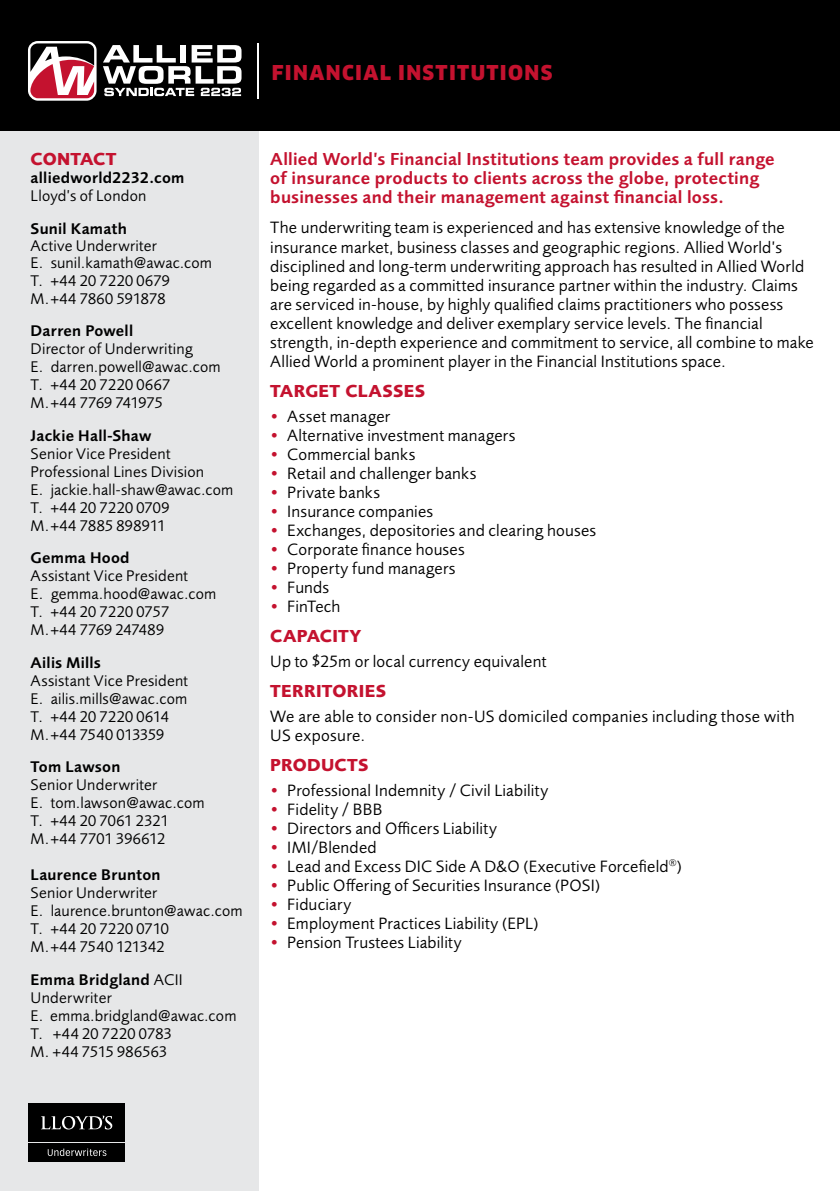
<style>
.page{position:relative;width:840px;height:1191px;background:#fff}
.page>*{position:absolute;margin:0;border:0;box-sizing:border-box;transform-origin:0 0}
.t1{font:900 20px "Clan Pro";letter-spacing:.07em;color:#c4122f}
.t2{font:600 18px/19px "Foundry Sans";letter-spacing:.015em;color:#c4122f}
.t3{font:700 18px "Foundry Sans";letter-spacing:.015em;color:#c4122f}
.t4{font:17px/19px "Foundry Sans";letter-spacing:.015em;color:#000}
.t5{font:16px/18px "Foundry Sans";letter-spacing:.015em;color:#000}
.t6{font:600 16px "Foundry Sans";letter-spacing:.015em;color:#000}
.s1{font-weight:600}
.s2{color:#c4122f}
</style>
<div class="page">
<div style="left:0;top:0;width:259px;height:1191px;background:#e6e7e8"></div>
<div style="left:0;top:0;width:839px;height:130px;background:#000"></div>
<svg style="left:28px;top:41px;width:68px;height:60px"></svg>
<svg style="left:30px;top:43px;width:64px;height:55px"></svg>
<svg style="left:103px;top:45px;width:138px;height:51px"></svg>
<hr style="left:257px;top:43px;width:1px;height:56px;background:#fff">
<div style="left:29px;top:1143px;width:96px;height:19px;background:#000"></div>
<svg style="left:48px;top:1148px;width:58px;height:8px"></svg>
<div style="left:29px;top:1103px;width:96px;height:39px;background:#000"></div>
<svg style="left:41px;top:1115px;width:71px;height:14px"></svg>
<p class="t3" style="left:31px;top:148px;width:87px">CONTACT</p>
<p class="t6" style="left:31px;top:169px;width:155px">alliedworld2232.com</p>
<p class="t5" style="left:31px;top:187px;width:117px">Lloyd’s of London</p>
<p class="t6" style="left:31px;top:219px;width:98px">Sunil Kamath</p>
<p class="t5" style="left:31px;top:237px;width:183px">Active Underwriter<br>E. sunil.kamath@awac.com<br>T. +44 20 7220 0679<br>M.+44 7860 591878</p>
<p class="t6" style="left:31px;top:322px;width:104px">Darren Powell</p>
<p class="t5" style="left:31px;top:340px;width:191px">Director of Underwriting<br>E. darren.powell@awac.com<br>T. +44 20 7220 0667<br>M.+44 7769 741975</p>
<p class="t6" style="left:31px;top:426px;width:122px">Jackie Hall-Shaw</p>
<p class="t5" style="left:31px;top:445px;width:204px">Senior Vice President<br>Professional Lines Division<br>E. jackie.hall-shaw@awac.com<br>T. +44 20 7220 0709<br>M.+44 7885 898911</p>
<p class="t6" style="left:31px;top:548px;width:100px">Gemma Hood</p>
<p class="t5" style="left:31px;top:567px;width:187px">Assistant Vice President<br>E. gemma.hood@awac.com<br>T. +44 20 7220 0757<br>M.+44 7769 247489</p>
<p class="t6" style="left:31px;top:653px;width:72px">Ailis Mills</p>
<p class="t5" style="left:31px;top:671px;width:159px">Assistant Vice President<br>E. ailis.mills@awac.com<br>T. +44 20 7220 0614<br>M.+44 7540 013359</p>
<p class="t6" style="left:31px;top:757px;width:91px">Tom Lawson</p>
<p class="t5" style="left:31px;top:776px;width:175px">Senior Underwriter<br>E. tom.lawson@awac.com<br>T. +44 20 7061 2321<br>M.+44 7701 396612</p>
<p class="t6" style="left:31px;top:865px;width:131px">Laurence Brunton</p>
<p class="t5" style="left:31px;top:884px;width:213px">Senior Underwriter<br>E. laurence.brunton@awac.com<br>T. +44 20 7220 0710<br>M.+44 7540 121342</p>
<p class="t5" style="left:31px;top:970px;width:207px"><span class="s1">Emma Bridgland</span> ACII<br>Underwriter<br>E. emma.bridgland@awac.com<br>T. +44 20 7220 0783<br>M. +44 7515 986563</p>
<p class="t1" style="left:272px;top:61px;width:282px">FINANCIAL INSTITUTIONS</p>
<p class="t2" style="left:270px;top:150px;width:505px">Allied World’s Financial Institutions team provides a full range of insurance products to clients across the globe, protecting businesses and their management against financial loss.</p>
<p class="t4" style="left:270px;top:219px;width:544px">The underwriting team is experienced and has extensive knowledge of the insurance market, business classes and geographic regions. Allied World’s disciplined and long-term underwriting approach has resulted in Allied World being regarded as a committed insurance partner within the industry. Claims are serviced in-house, by highly qualified claims practitioners who possess excellent knowledge and deliver exemplary service levels. The financial strength, in-depth experience and commitment to service, all combine to make Allied World a prominent player in the Financial Institutions space.</p>
<p class="t3" style="left:270px;top:380px;width:156px">TARGET CLASSES</p>
<p class="t4" style="left:270px;top:407px;width:121px"><span class="s2">•</span> Asset manager</p>
<p class="t4" style="left:270px;top:426px;width:246px"><span class="s2">•</span> Alternative investment managers</p>
<p class="t4" style="left:270px;top:445px;width:146px"><span class="s2">•</span> Commercial banks</p>
<p class="t4" style="left:270px;top:464px;width:207px"><span class="s2">•</span> Retail and challenger banks</p>
<p class="t4" style="left:270px;top:483px;width:111px"><span class="s2">•</span> Private banks</p>
<p class="t4" style="left:270px;top:502px;width:164px"><span class="s2">•</span> Insurance companies</p>
<p class="t4" style="left:270px;top:521px;width:327px"><span class="s2">•</span> Exchanges, depositories and clearing houses</p>
<p class="t4" style="left:270px;top:540px;width:196px"><span class="s2">•</span> Corporate finance houses</p>
<p class="t4" style="left:270px;top:559px;width:187px"><span class="s2">•</span> Property fund managers</p>
<p class="t4" style="left:270px;top:578px;width:60px"><span class="s2">•</span> Funds</p>
<p class="t4" style="left:270px;top:597px;width:72px"><span class="s2">•</span> FinTech</p>
<p class="t3" style="left:270px;top:625px;width:93px">CAPACITY</p>
<p class="t4" style="left:270px;top:652px;width:278px">Up to $25m or local currency equivalent</p>
<p class="t3" style="left:270px;top:680px;width:117px">TERRITORIES</p>
<p class="t4" style="left:270px;top:707px;width:525px">We are able to consider non-US domiciled companies including those with<br>US exposure.</p>
<p class="t3" style="left:270px;top:754px;width:100px">PRODUCTS</p>
<p class="t4" style="left:270px;top:781px;width:279px"><span class="s2">•</span> Professional Indemnity / Civil Liability</p>
<p class="t4" style="left:270px;top:800px;width:113px"><span class="s2">•</span> Fidelity / BBB</p>
<p class="t4" style="left:270px;top:819px;width:228px"><span class="s2">•</span> Directors and Officers Liability</p>
<p class="t4" style="left:270px;top:838px;width:108px"><span class="s2">•</span> IMI/Blended</p>
<p class="t4" style="left:270px;top:857px;width:413px"><span class="s2">•</span> Lead and Excess DIC Side A D&amp;O (Executive Forcefield<sup>®</sup>)</p>
<p class="t4" style="left:270px;top:876px;width:331px"><span class="s2">•</span> Public Offering of Securities Insurance (POSI)</p>
<p class="t4" style="left:270px;top:895px;width:82px"><span class="s2">•</span> Fiduciary</p>
<p class="t4" style="left:270px;top:914px;width:269px"><span class="s2">•</span> Employment Practices Liability (EPL)</p>
<p class="t4" style="left:270px;top:933px;width:193px"><span class="s2">•</span> Pension Trustees Liability</p>
</div>
